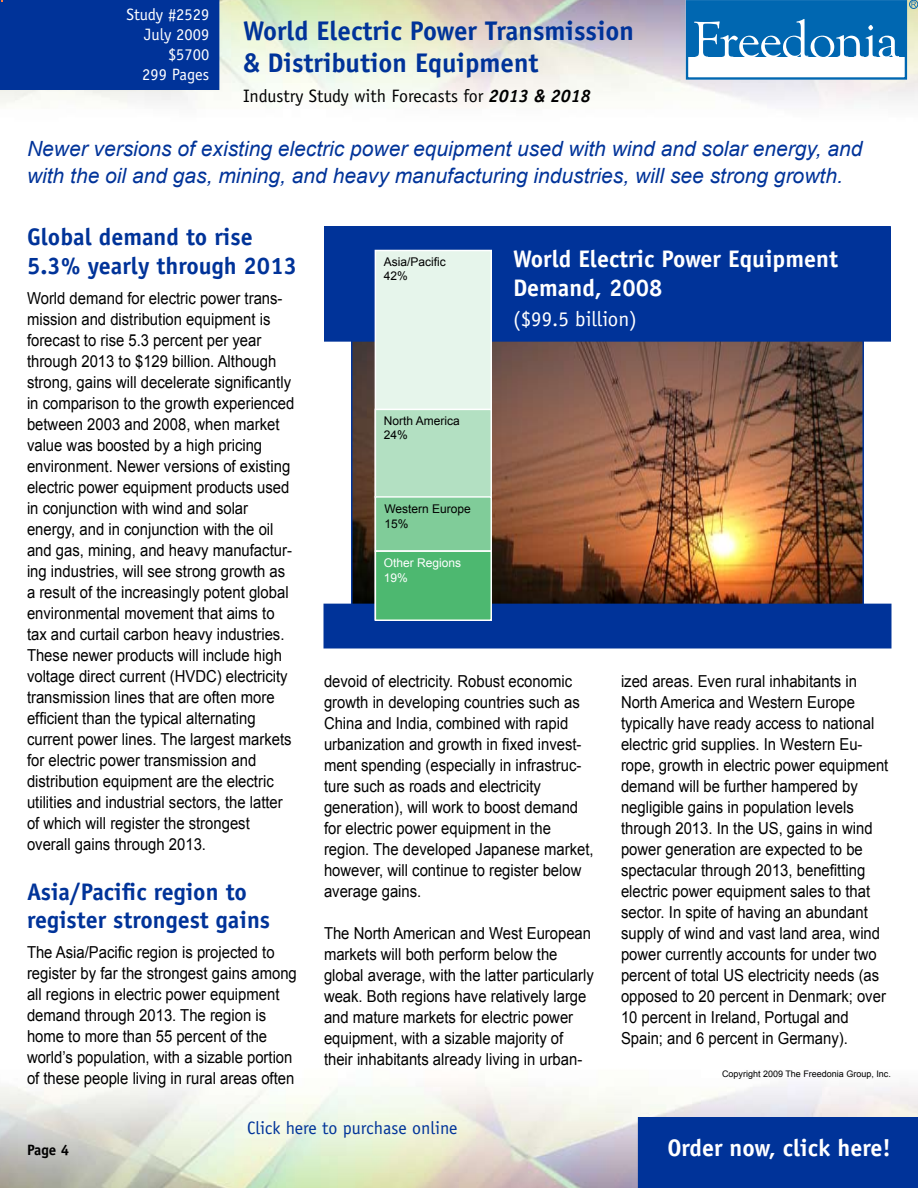
<style>
.page{position:relative;width:918px;height:1188px;background:#fff}
.page>*{position:absolute;margin:0;border:0;box-sizing:border-box;transform-origin:0 0}
.t1{font:700 27px/32.4px "Officina Sans";color:#039}
.t2{font:700 24px/28.8px "Officina Sans";color:#039}
.t3{font:700 24px/28.8px "Officina Sans";color:#fff}
.t4{font:italic 21px/27px "Arial";color:#039}
.t5{font:21px "Officina Sans";color:#fff}
.t6{font:18px "Officina Sans";color:#000}
.t7{font:18px "Officina Sans";color:#039}
.t8{font:16.5px/21px "Arial";color:#000;scale:.9 1}
.t9{font:16.5px/19.8px "Officina Sans";color:#fff;text-align:right}
.t10{font:700 15px "Officina Sans";color:#000}
.t11{font:12px/14.2px "Arial";color:#000}
.t12{font:12px/14.2px "Arial";color:#fff}
.t13{font:9px "Arial";color:#000}
.s1{font-weight:700;font-style:italic}
</style>
<div class="page">
<div style="left:638px;top:1117px;width:280px;height:71px;background:#039"></div>
<div style="left:686px;top:0;width:221px;height:80px;border:2px solid #0067b1"></div>
<div style="left:687px;top:1px;width:218px;height:56px;background:#0067b1"></div>
<svg style="left:694px;top:19px;width:205px;height:38px"></svg>
<div style="left:909px;top:0;width:9px;height:9px;border:1px solid #0067b1;border-radius:50%"></div>
<svg style="left:911px;top:2px;width:5px;height:5px"></svg>
<img style="left:354px;top:342px;width:507px;height:262px">
<div style="left:325px;top:227px;width:565px;height:114px;background:#039"></div>
<div style="left:324px;top:226px;width:567px;height:116px;border:2px solid #039"></div>
<div style="left:0;top:0;width:219px;height:90px;background:#039"></div>
<div style="left:324px;top:604px;width:567px;height:44px;background:#039"></div>
<div style="left:375px;top:250px;width:116px;height:369px;background:#e6f5eb"></div>
<div style="left:375px;top:250px;width:117px;height:370px;border:2px solid #fff"></div>
<div style="left:375px;top:409px;width:116px;height:88px;background:#b3e0c2"></div>
<div style="left:375px;top:409px;width:117px;height:89px;border:2px solid #fff"></div>
<div style="left:375px;top:497px;width:116px;height:54px;background:#80cc99"></div>
<div style="left:375px;top:496px;width:117px;height:56px;border:2px solid #fff"></div>
<div style="left:375px;top:551px;width:116px;height:69px;background:#4db870"></div>
<div style="left:375px;top:550px;width:117px;height:71px;border:2px solid #fff"></div>
<p class="t9" style="left:126px;top:5px;width:84px">Study #2529<br>July 2009 $5700<br>299 Pages</p>
<h1 class="t1" style="left:243px;top:14px;width:393px">World Electric Power Transmission &amp; Distribution Equipment</h1>
<p class="t6" style="left:243px;top:85px;width:349px">Industry Study with Forecasts for <span class="s1">2013 &amp; 2018</span></p>
<p class="t4" style="left:27px;top:136px;width:837px">Newer versions of existing electric power equipment used with wind and solar energy, and with the oil and gas, mining, and heavy manufacturing industries, will see strong growth.</p>
<h2 class="t2" style="left:27px;top:222px;width:272px">Global demand to rise<br>5.3% yearly through 2013</h2>
<p class="t8" style="left:27px;top:288px;width:299px">World demand for electric power trans&shy;mission and distribution equipment is forecast to rise 5.3 percent per year through 2013 to $129 billion. Although strong, gains will decelerate significantly in comparison to the growth experienced between 2003 and 2008, when market value was boosted by a high pricing environment. Newer versions of existing electric power equipment products used in conjunction with wind and solar energy, and in conjunction with the oil and gas, mining, and heavy manufactur&shy;ing industries, will see strong growth as a result of the increasingly potent global environmental movement that aims to tax and curtail carbon heavy industries.<br>These newer products will include high voltage direct current (HVDC) electricity transmission lines that are often more efficient than the typical alternating current power lines. The largest markets for electric power transmission and distribution equipment are the electric utilities and industrial sectors, the latter of which will register the strongest overall gains through 2013.</p>
<h2 class="t2" style="left:27px;top:877px;width:245px">Asia/Pacific region to register strongest gains</h2>
<p class="t8" style="left:27px;top:942px;width:301px">The Asia/Pacific region is projected to register by far the strongest gains among all regions in electric power equipment demand through 2013. The region is home to more than 55 percent of the world’s population, with a sizable portion of these people living in rural areas often</p>
<p class="t11" style="left:384px;top:254px;width:64px">Asia/Pacific<br>42%</p>
<p class="t11" style="left:384px;top:413px;width:78px">North America<br>24%</p>
<p class="t11" style="left:384px;top:502px;width:88px">Western Europe<br>15%</p>
<p class="t12" style="left:384px;top:556px;width:79px">Other Regions<br>19%</p>
<h2 class="t3" style="left:513px;top:244px;width:326px">World Electric Power Equipment<br>Demand, 2008</h2>
<p class="t5" style="left:513px;top:307px;width:126px">($99.5 billion)</p>
<p class="t8" style="left:324px;top:671px;width:301px">devoid of electricity. Robust economic growth in developing countries such as China and India, combined with rapid urbanization and growth in fixed invest&shy;ment spending (especially in infrastruc&shy;ture such as roads and electricity generation), will work to boost demand for electric power equipment in the region. The developed Japanese market, however, will continue to register below average gains.</p>
<p class="t8" style="left:324px;top:923px;width:301px">The North American and West European markets will both perform below the global average, with the latter particularly weak. Both regions have relatively large and mature markets for electric power equipment, with a sizable majority of their inhabitants already living in urban-</p>
<p class="t8" style="left:621px;top:671px;width:299px">ized areas. Even rural inhabitants in North America and Western Europe typically have ready access to national electric grid supplies. In Western Eu&shy;rope, growth in electric power equipment demand will be further hampered by negligible gains in population levels through 2013. In the US, gains in wind power generation are expected to be spectacular through 2013, benefitting electric power equipment sales to that sector. In spite of having an abundant supply of wind and vast land area, wind power currently accounts for under two percent of total US electricity needs (as opposed to 20 percent in Denmark; over 10 percent in Ireland, Portugal and Spain; and 6 percent in Germany).</p>
<p class="t13" style="left:722px;top:1067px;width:170px">Copyright 2009 The Freedonia Group, Inc.</p>
<p class="t7" style="left:247px;top:1117px;width:212px">Click here to purchase online</p>
<p class="t10" style="left:27px;top:1140px;width:31px">Page</p>
<h2 class="t3" style="left:667px;top:1133px;width:225px">Order now, click here!</h2>
</div>
